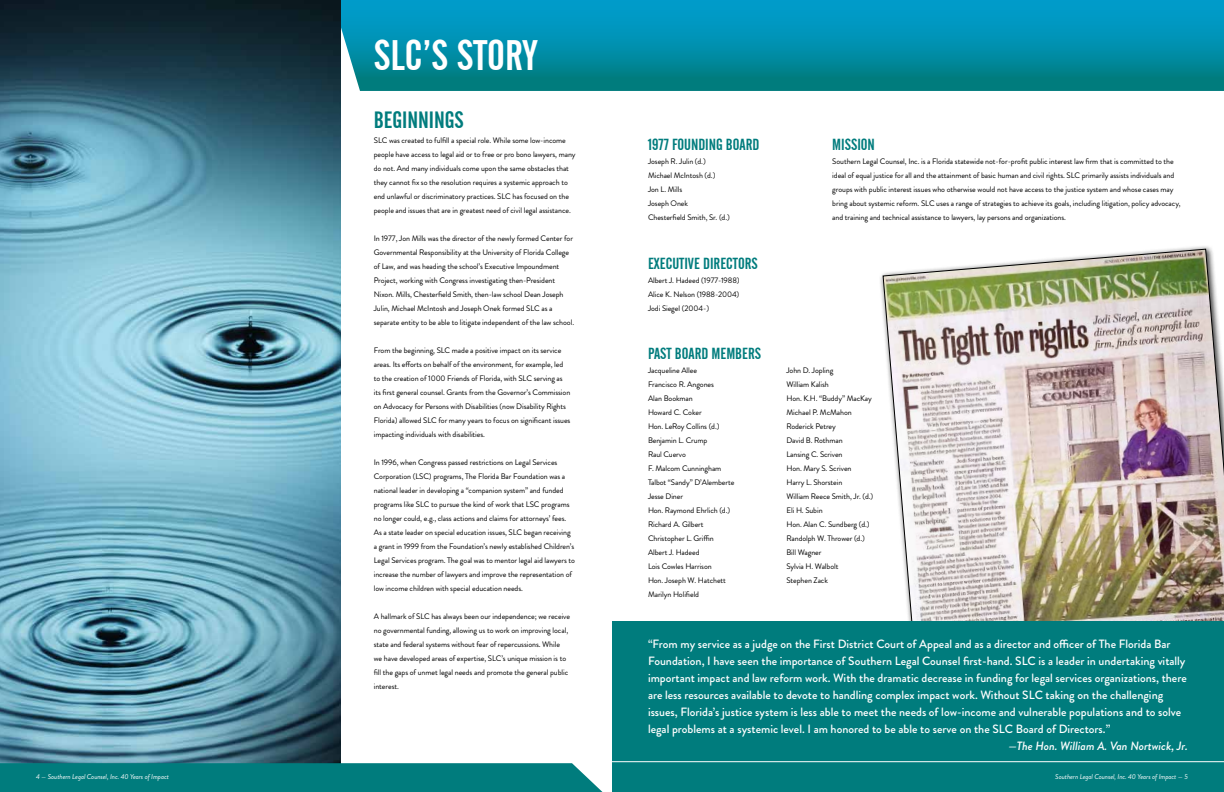
<style>
.page{position:relative;width:1224px;height:792px;background:#fff}
.page>*{position:absolute;margin:0;border:0;box-sizing:border-box;transform-origin:0 0}
.t1{font:42.5px "Alternate Gothic No 2 BT";color:#fff}
.t2{font:23.5px "Alternate Gothic No 2 BT";color:#007c7d}
.t3{font:16px "Alternate Gothic No 2 BT";color:#007c7d}
.t4{font:500 12px/17px "Brandon Grotesque";color:#fff}
.t5{font:italic 500 12px "Brandon Grotesque";color:#fff}
.t6{font:8px/14px "Brandon Grotesque";letter-spacing:-.01em;color:#000}
.t7{font:italic 7px "Brandon Grotesque";letter-spacing:-.01em;color:#fff}
</style>
<div class="page">
<img style="left:883px;top:249px;width:341px;height:372px">
<div style="left:612px;top:621px;width:612px;height:171px;background:#007c7d"></div>
<svg style="left:340px;top:0;width:884px;height:91px;background:#018ea8"></svg>
<img style="left:0;top:0;width:340px;height:763px">
<hr style="left:605px;top:761px;width:619px;height:1px;background:#fff">
<div style="left:0;top:763px;width:603px;height:29px;background:#007c7d"></div>
<h1 class="t1" style="left:374px;top:31px;width:166px">SLC ’S STORY</h1>
<h2 class="t2" style="left:374px;top:107px;width:92px">BEGINNINGS</h2>
<p class="t6" style="left:374px;top:134px;width:203px">SLC was created to fulfill a special role. While some low-income people have access to legal aid or to free or pro bono lawyers, many do not. And many individuals come upon the same obstacles that they cannot fix so the resolution requires a systemic approach to end unlawful or discriminatory practices. SLC has focused on the people and issues that are in greatest need of civil legal assistance.</p>
<p class="t6" style="left:374px;top:232px;width:202px">In 1977, Jon Mills was the director of the newly formed Center for Governmental Responsibility at the U niversity of Florida College of Law, and was heading the school’s Executive Impoundment Project, working with Congress investigating then-President Nixon. Mills, Chesterfield Smith, then-law school Dean Joseph Julin, Michael McIntosh and Joseph Onek formed SLC as a separate entity to be able to litigate independent of the law school.</p>
<p class="t6" style="left:374px;top:344px;width:198px">From the beginning, SLC made a positive impact on its service areas. Its efforts on behalf of the environment, for example, led to the creation of 1000 Friends of Florida, with SLC serving as its first general counsel. Grants from the Governor’s Commission on Advocacy for Persons with Disabilities (now Disability Rights Florida) allowed SLC for many years to focus on significant issues impacting individuals with disabilities.</p>
<p class="t6" style="left:374px;top:456px;width:203px">In 1996, when Congress passed restrictions on Legal Services Corporation (LSC) programs, The Florida Bar Foundation was a national leader in developing a “companion system” and funded programs like SLC to pursue the kind of work that LSC programs no longer could, e.g., class actions and claims for attorneys’ fees.<br>As a state leader on special education issues, SLC began receiving a grant in 1999 from the Foundation’s newly established Children’s Legal Services program. The goal was to mentor legal aid lawyers to increase the number of lawyers and improve the representation of low income children with special education needs.</p>
<p class="t6" style="left:374px;top:610px;width:198px">A hallmark of SLC has always been our independence; we receive no governmental funding, allowing us to work on improving local, state and federal systems without fear of repercussions. While we have developed areas of expertise, SLC’s unique mission is to fill the gaps of unmet legal needs and promote the general public interest.</p>
<h3 class="t3" style="left:648px;top:136px;width:113px">1977 FOUNDING BOARD</h3>
<p class="t6" style="left:648px;top:154px;width:83px">Joseph R. Julin (d.)<br>Michael McIntosh (d.)<br>Jon L. Mills<br>Joseph Onek<br>Chesterfield Smith, Sr. (d.)</p>
<h3 class="t3" style="left:648px;top:254px;width:111px">EXECUTIVE DI RECTORS</h3>
<p class="t6" style="left:648px;top:273px;width:93px;text-align:justify">Albert J. Hadeed (1977-1988)<br>Alice K. Nelson (1988-2004)<br>Jodi Siegel (2004-)</p>
<h3 class="t3" style="left:832px;top:136px;width:44px">MISSION</h3>
<p class="t6" style="left:832px;top:154px;width:350px">Southern Legal Counsel, Inc. is a Florida statewide not-for-profit public interest law firm that is committed to the ideal of equal justice for all and the attainment of basic human and civil rights. SLC primarily assists individuals and groups with public interest issues who otherwise would not have access to the justice system and whose cases may bring about systemic reform. SLC uses a range of strategies to achieve its goals, including litigation, policy advocacy, and training and technical assistance to lawyers, lay persons and organizations.</p>
<h3 class="t3" style="left:648px;top:345px;width:114px">PAST BOARD MEMBERS</h3>
<p class="t6" style="left:648px;top:363px;width:88px">Jacqueline Allee<br>Francisco R. Angones<br>Alan Bookman<br>Howard C. Coker<br>Hon. LeRoy Collins (d.)<br>Benjamin L. Crump<br>Raul Cuervo<br>F. Malcom Cunningham<br>Talbot “Sandy” D’Alemberte<br>Jesse Diner<br>Hon. Raymond Ehrlich (d.)<br>Richard A. Gilbert<br>Christopher L. Griffin<br>Albert J. Hadeed<br>Lois Cowles Harrison<br>Hon. Joseph W. Hatchett<br>Marilyn Holifield</p>
<p class="t6" style="left:786px;top:363px;width:88px">John D. Jopling<br>William Kalish<br>Hon. K.H. “Buddy” MacKay<br>Michael P. McMahon<br>Roderick Petrey<br>David B. Rothman<br>Lansing C. Scriven<br>Hon. Mary S. Scriven<br>Harry L. Shorstein<br>William Reece Smith, Jr. (d.)<br>Eli H. Subin<br>Hon. Alan C. Sundberg (d.)<br>Randolph W. Thrower (d.)<br>Bill Wagner<br>Sylvia H. Walbolt<br>Stephen Zack</p>
<p class="t4" style="left:648px;top:636px;width:540px">“From my service as a judge on the First District Court of Appeal and as a director and officer of The Florida Bar Foundation, I have seen the importance of Southern Legal Counsel first-hand. SLC is a leader in undertaking vitally important impact and law reform work. With the dramatic decrease in funding for legal services organizations, there are less resources available to devote to handling complex impact work. Without SLC taking on the challenging issues, Florida’s justice system is less able to meet the needs of low-income and vulnerable populations and to solve legal problems at a systemic level. I am honored to be able to serve on the SLC Board of Directors.”</p>
<h3 class="t5" style="left:1009px;top:738px;width:181px">—The Hon. William A. Van Nortwick, Jr.</h3>
<p class="t7" style="left:36px;top:772px;width:135px">4 — Southern Legal Counsel, Inc. 40 Years of Impact</p>
<p class="t7" style="left:1055px;top:772px;width:134px">Southern Legal Counsel, Inc. 40 Years of Impact — 5</p>
</div>
